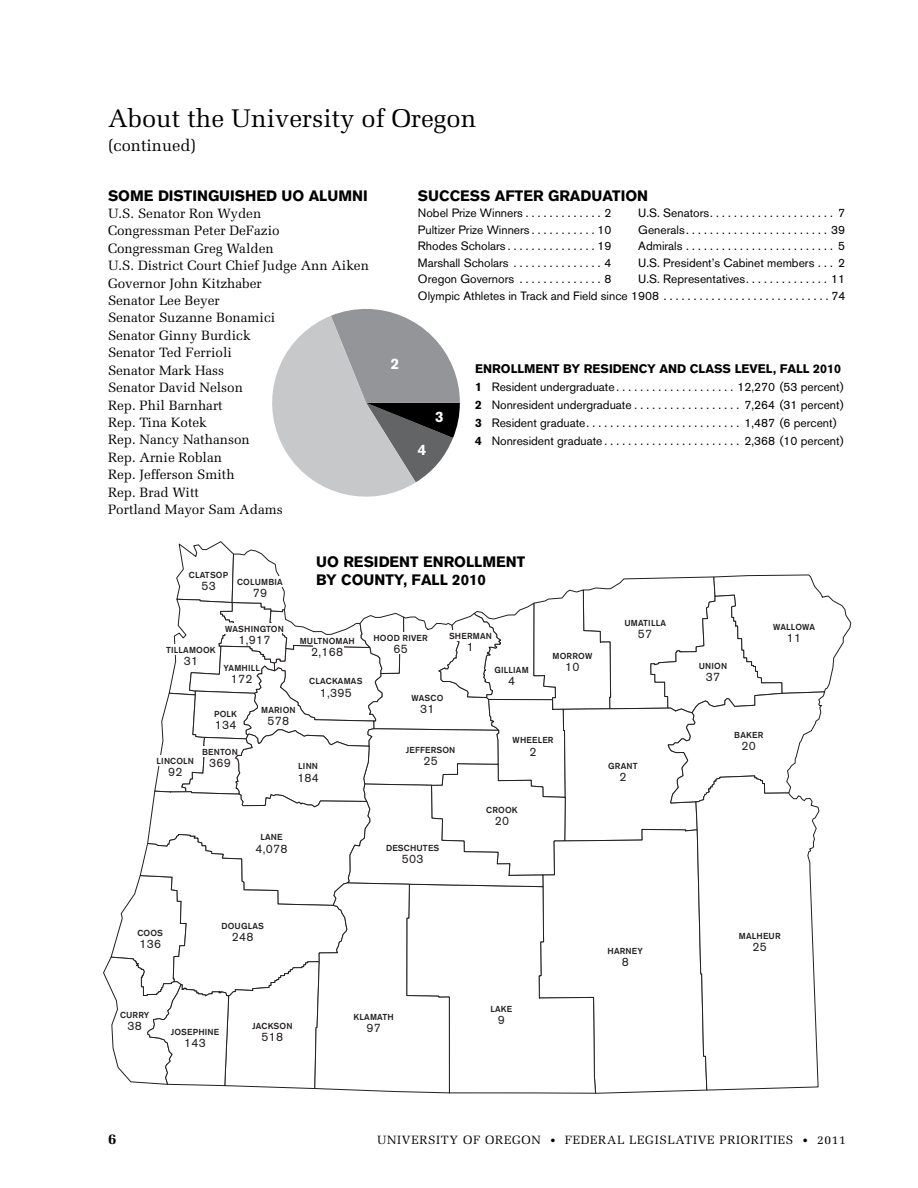
<style>
.page{position:relative;width:918px;height:1188px;background:#fff}
.page>*{position:absolute;margin:0;border:0;box-sizing:border-box;transform-origin:0 0}
.t1{font:25.5px "Melior";color:#000}
.t2{font:16.5px "Melior";color:#000}
.t3{font:700 15px/18px "Akzidenz Grotesk BQ";color:#000}
.t4{font:700 15px "Akzidenz Grotesk BQ";color:#fff}
.t5{font:700 15px "Melior";color:#000}
.t6{font:13.5px/17.4px "Melior";color:#000}
.t7{font:700 12.3px "Akzidenz Grotesk BQ";color:#000}
.t8{font:12.15px "Akzidenz Grotesk BQ";letter-spacing:.02em;color:#231f20}
.t9{font:12px/18px "Akzidenz Grotesk BQ";color:#000;text-align:right}
.t10{font:12px "Melior";letter-spacing:.06em;color:#000}
.t11{font:500 8.7px/8.7px "Akzidenz Grotesk BQ";letter-spacing:.02em;color:#231f20}
.s1{font-weight:700}
.s2{font-weight:400;font-size:12.15px}
.s3{font-size:10.5px}
</style>
<div class="page">
<svg style="left:272px;top:309px;width:188px;height:188px"></svg>
<svg style="left:103px;top:541px;width:748px;height:553px"></svg>
<div style="left:274px;top:576px;width:13px;height:10px;background:#fff"></div>
<div style="left:450px;top:630px;width:12px;height:11px;background:#fff"></div>
<div style="left:397px;top:632px;width:14px;height:22px;background:#fff"></div>
<div style="left:154px;top:755px;width:18px;height:10px;background:#fff"></div>
<div style="left:225px;top:623px;width:57px;height:11px;background:#fff"></div>
<div style="left:203px;top:746px;width:13px;height:11px;background:#fff"></div>
<div style="left:164px;top:644px;width:18px;height:11px;background:#fff"></div>
<hr style="left:313px;top:645px;width:30px;height:4px;background:#fff">
<h2 class="t1" style="left:108px;top:103px;width:370px">About the University of Oregon</h2>
<h2 class="t2" style="left:108px;top:136px;width:89px">(continued)</h2>
<p class="t3" style="left:108px;top:186px;width:261px">SOME DISTINGUISHED UO ALUMNI</p>
<p class="t6" style="left:108px;top:205px;width:262px">U .S . Senator Ron Wyden<br>Congressman Peter DeFazio<br>Congressman Greg Walden<br>U .S . District Court Chief Judge Ann Aiken</p>
<p class="t6" style="left:108px;top:274px;width:169px">Governor John Kitzhaber<br>Senator Lee Beyer<br>Senator Suzanne Bonamici<br>Senator Ginny Burdick</p>
<p class="t6" style="left:108px;top:344px;width:176px">Senator Ted Ferrioli<br>Senator Mark Hass<br>Senator David Nelson<br>Rep . Phil Barnhart<br>Rep . Tina Kotek<br>Rep . Nancy Nathanson<br>Rep . Arnie Roblan<br>Rep . Jefferson Smith<br>Rep . Brad Witt<br>Portland Mayor Sam Adams</p>
<p class="t3" style="left:418px;top:186px;width:232px">SUCCESS AFTER GRADUATION</p>
<p class="t9" style="left:418px;top:204px;width:195px">Nobel Prize Winners . . . . . . . . . . . . . 2</p>
<p class="t9" style="left:638px;top:204px;width:208px">U.S. Senators ..................... 7</p>
<p class="t9" style="left:418px;top:220px;width:195px">Pultizer Prize Winners . . . . . . . . . . . 10</p>
<p class="t9" style="left:638px;top:220px;width:208px">Generals ........................39</p>
<p class="t9" style="left:418px;top:237px;width:195px">Rhodes Scholars ...............19</p>
<p class="t9" style="left:638px;top:237px;width:208px">Admirals ......................... 5</p>
<p class="t9" style="left:418px;top:253px;width:195px">Marshall Scholars ...............4</p>
<p class="t9" style="left:638px;top:253px;width:208px">U.S. President’s Cabinet members . . . 2</p>
<p class="t9" style="left:418px;top:270px;width:195px">Oregon Governors ..............8</p>
<p class="t9" style="left:418px;top:271px;width:429px;line-height:16.5px">U.S. Representatives . . . . . . . . . . . . . . 11<br>Olympic Athletes in Track and Field since 1908 . . . . . . . . . . . . . . . . . . . . . . . . . . . . 74</p>
<p class="t4" style="left:391px;top:355px;width:10px">2</p>
<p class="t7" style="left:475px;top:362px;width:367px">ENROLLMENT BY RESIDENCY AND CLASS LEVEL, FALL 2010</p>
<p class="t9" style="left:475px;top:378px;width:370px;text-align:left"><span class="s1">1</span> Resident undergraduate . . . . . . . . . . . . . . . . . . . . 12,270 (53 percent)<br><span class="s1">2</span> Nonresident undergraduate . . . . . . . . . . . . . . . . . . 7,264 (31 percent)<br><span class="s1">3</span> Resident graduate. . . . . . . . . . . . . . . . . . . . . . . . . . 1,487 (6 percent)<br><span class="s1">4</span> Nonresident graduate . . . . . . . . . . . . . . . . . . . . . . . 2,368 (10 percent)</p>
<p class="t4" style="left:435px;top:408px;width:10px">3</p>
<p class="t4" style="left:418px;top:441px;width:10px">4</p>
<p class="t11" style="left:189px;top:570px;width:41px">CLATSOP</p>
<p class="t8" style="left:201px;top:578px;width:16px">53</p>
<p class="t11" style="left:237px;top:577px;width:47px">COLUMBIA</p>
<p class="t8" style="left:253px;top:585px;width:16px">79</p>
<p class="t3" style="left:316px;top:553px;width:211px">UO RESIDENT ENROLLMENT<br>BY COUNTY, FALL 2010</p>
<p class="t11" style="left:225px;top:624px;width:60px">WASHINGTON</p>
<p class="t8" style="left:238px;top:633px;width:34px">1,917</p>
<p class="t11" style="left:166px;top:645px;width:51px">TILLAMOOK</p>
<p class="t8" style="left:184px;top:653px;width:16px">31</p>
<p class="t11" style="left:224px;top:664px;width:38px">YAMHILL</p>
<p class="t8" style="left:231px;top:672px;width:23px">172</p>
<p class="t11" style="left:300px;top:636px;width:57px">MULTNOMAH</p>
<p class="t8" style="left:311px;top:645px;width:34px">2,168</p>
<p class="t11" style="left:309px;top:677px;width:55px">CLACKAMAS</p>
<p class="t8" style="left:320px;top:685px;width:34px">1,395</p>
<p class="t11" style="left:214px;top:709px;width:24px">POLK</p>
<p class="t8" style="left:215px;top:717px;width:23px">134</p>
<p class="t11" style="left:261px;top:705px;width:36px">MARION</p>
<p class="t8" style="left:268px;top:713px;width:23px">578</p>
<p class="t11" style="left:373px;top:633px;width:56px">HOOD RIVER</p>
<p class="t8" style="left:393px;top:641px;width:16px">65</p>
<p class="t11" style="left:449px;top:631px;width:44px">SHERMAN</p>
<p class="t8" style="left:467px;top:640px;width:9px">1</p>
<p class="t11" style="left:494px;top:665px;width:36px">GILLIAM</p>
<p class="t8" style="left:508px;top:674px;width:9px">4</p>
<p class="t11" style="left:411px;top:694px;width:33px">WASCO</p>
<p class="t8" style="left:420px;top:702px;width:16px">31</p>
<p class="t11" style="left:553px;top:652px;width:41px">MORROW</p>
<p class="t8" style="left:565px;top:660px;width:16px">10</p>
<p class="t11" style="left:157px;top:747px;width:83px;text-indent:46px">BENTON<br>LINCOLN <span class="s2">369</span></p>
<p class="t8" style="left:168px;top:764px;width:16px">92</p>
<p class="t11" style="left:298px;top:762px;width:21px">LINN</p>
<p class="t8" style="left:297px;top:770px;width:23px">184</p>
<p class="t11" style="left:260px;top:833px;width:24px">LANE</p>
<p class="t8" style="left:256px;top:841px;width:34px">4,078</p>
<p class="t11" style="left:406px;top:746px;width:51px">JEFFERSON</p>
<p class="t8" style="left:423px;top:754px;width:16px">25</p>
<p class="t11" style="left:386px;top:843px;width:55px">DESCHUTES</p>
<p class="t8" style="left:402px;top:851px;width:23px">503</p>
<p class="t11" style="left:513px;top:736px;width:42px">WHEELER</p>
<p class="t8" style="left:530px;top:744px;width:9px">2</p>
<p class="t11" style="left:486px;top:805px;width:33px">CROOK</p>
<p class="t8" style="left:495px;top:813px;width:16px">20</p>
<p class="t11" style="left:624px;top:618px;width:43px">UMATILLA</p>
<p class="t8" style="left:638px;top:626px;width:16px">57</p>
<p class="t11" style="left:608px;top:761px;width:31px">GRANT</p>
<p class="t8" style="left:619px;top:769px;width:9px">2</p>
<p class="t11" style="left:699px;top:661px;width:30px">UNION</p>
<p class="t8" style="left:706px;top:670px;width:16px">37</p>
<p class="t11" style="left:773px;top:623px;width:44px">WALLOWA</p>
<p class="t8" style="left:787px;top:631px;width:16px">11</p>
<p class="t11" style="left:734px;top:731px;width:31px">BAKER</p>
<p class="t8" style="left:742px;top:739px;width:16px">20</p>
<p class="t11" style="left:137px;top:929px;width:27px">COOS</p>
<p class="t8" style="left:139px;top:937px;width:23px">136</p>
<p class="t11" style="left:221px;top:921px;width:44px">DOUGLAS</p>
<p class="t8" style="left:232px;top:929px;width:23px">248</p>
<p class="t11" style="left:120px;top:1011px;width:31px">CURRY</p>
<p class="t8" style="left:127px;top:1019px;width:16px">38</p>
<p class="t11" style="left:171px;top:1027px;width:50px">JOSEPHINE</p>
<p class="t8" style="left:184px;top:1036px;width:23px">143</p>
<p class="t11" style="left:252px;top:1022px;width:42px">JACKSON</p>
<p class="t8" style="left:262px;top:1030px;width:23px">518</p>
<p class="t11" style="left:354px;top:1012px;width:42px">KLAMATH</p>
<p class="t8" style="left:367px;top:1021px;width:16px">97</p>
<p class="t11" style="left:490px;top:1004px;width:23px">LAKE</p>
<p class="t8" style="left:498px;top:1013px;width:9px">9</p>
<p class="t11" style="left:739px;top:932px;width:43px">MALHEUR</p>
<p class="t11" style="left:608px;top:947px;width:37px">HARNEY</p>
<p class="t8" style="left:753px;top:940px;width:16px">25</p>
<p class="t8" style="left:622px;top:955px;width:9px">8</p>
<p class="t5" style="left:108px;top:1130px;width:10px">6</p>
<p class="t10" style="left:377px;top:1133px;width:470px">UNIVERSITY OF OREGON <span class="s3">•</span> FEDERAL LEGISLATIVE PRIORITIES <span class="s3">•</span> 2011</p>
</div>
